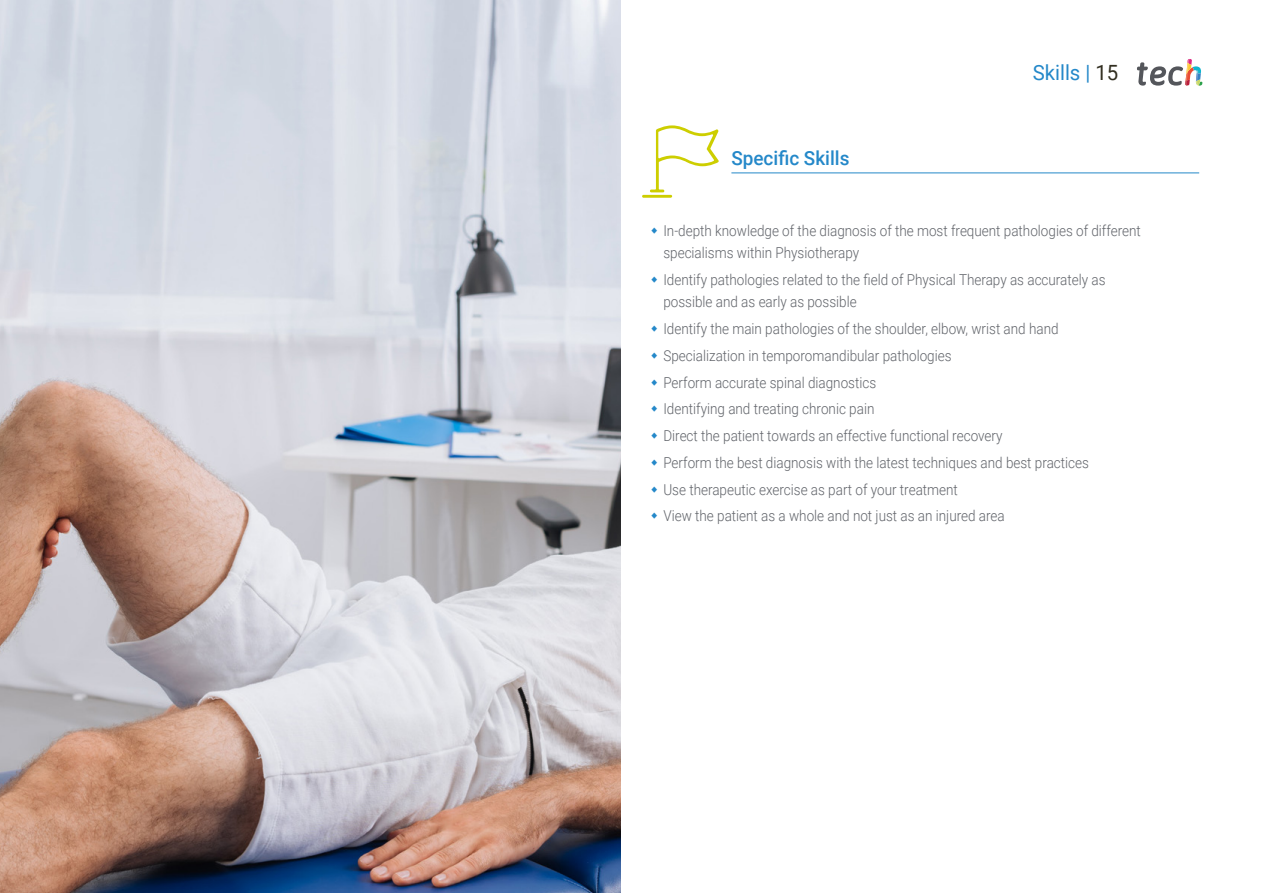
<style>
.page{position:relative;width:1263px;height:893px;background:#fff}
.page>*{position:absolute;margin:0;border:0;box-sizing:border-box;transform-origin:0 0}
.t1{font:21px "Roboto";color:#2488c9}
.t2{font:500 19.5px "Roboto";color:#2488c9}
.t3{font:300 15px/26.7px "Roboto";color:#61646a;scale:.9 1}
.s1{color:#312e20}
</style>
<div class="page">
<img style="left:0;top:0;width:621px;height:893px">
<hr style="left:731px;top:173px;width:468px;height:1px;background:#2488c9">
<hr style="left:642px;top:195px;width:30px;height:3px;background:#cdce00">
<svg style="left:650px;top:125px;width:69px;height:67px"></svg>
<svg style="left:1137px;top:59px;width:65px;height:27px"></svg>
<h2 class="t2" style="left:731px;top:144px;width:120px">Specific Skills</h2>
<h1 class="t1" style="left:1033px;top:57px;width:87px">Skills | <span class="s1">15</span></h1>
<p class="t3" style="left:663px;top:218px;width:532px;line-height:22.5px">In-depth knowledge of the diagnosis of the most frequent pathologies of different specialisms within Physiotherapy</p>
<p class="t3" style="left:663px;top:268px;width:493px;line-height:22.5px">Identify pathologies related to the field of Physical Therapy as accurately as possible and as early as possible</p>
<p class="t3" style="left:663px;top:315px;width:474px">Identify the main pathologies of the shoulder, elbow, wrist and hand Specialization in temporomandibular pathologies<br>Perform accurate spinal diagnostics<br>Identifying and treating chronic pain<br>Direct the patient towards an effective functional recovery<br>Perform the best diagnosis with the latest techniques and best practices Use therapeutic exercise as part of your treatment<br>View the patient as a whole and not just as an injured area</p>
</div>
